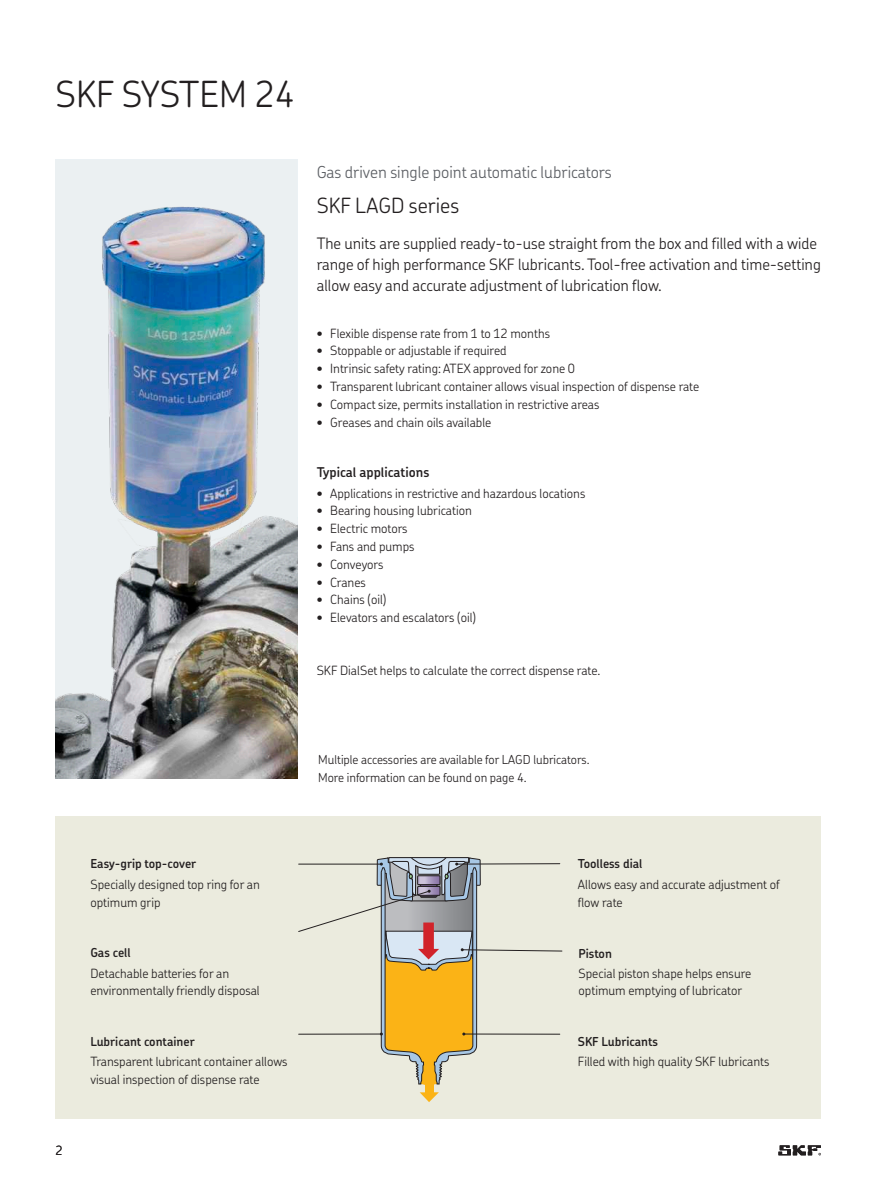
<style>
.page{position:relative;width:893px;height:1191px;background:#fff}
.page>*{position:absolute;margin:0;border:0;box-sizing:border-box;transform-origin:0 0}
.t1{font:300 36px "SKF Chevin OT";color:#231f20}
.t2{font:300 21px "SKF Chevin OT";color:#231f20}
.t3{font:300 16.5px "SKF Chevin OT";color:#5c5f64}
.t4{font:300 15.75px/21px "SKF Chevin OT";color:#231f20}
.t5{font:600 13.5px "SKF Chevin OT";color:#231f20}
.t6{font:300 12.75px/17.7px "SKF Chevin OT";color:#231f20}
.t7{font:300 12.3px/17.7px "SKF Chevin OT";color:#231f20}
.t8{font:600 12.3px "SKF Chevin OT";color:#231f20}
</style>
<div class="page">
<svg style="left:778px;top:1145px;width:43px;height:10px"></svg>
<img style="left:55px;top:160px;width:242px;height:619px">
<div style="left:55px;top:816px;width:765px;height:302px;background:#ebebde"></div>
<svg style="left:298px;top:857px;width:264px;height:262px"></svg>
<h1 class="t1" style="left:55px;top:77px;width:241px">SKF SYSTEM 24</h1>
<p class="t3" style="left:316px;top:164px;width:296px">Gas driven single point automatic lubricators</p>
<h2 class="t2" style="left:316px;top:196px;width:144px">SKF LAGD series</h2>
<p class="t4" style="left:316px;top:233px;width:505px">The units are supplied ready-to-use straight from the box and filled with a wide range of high performance SKF lubricants. Tool-free activation and time-setting allow easy and accurate adjustment of lubrication flow.</p>
<p class="t6" style="left:316px;top:325px;width:235px">• Flexible dispense rate from 1 to 12 months</p>
<p class="t6" style="left:316px;top:343px;width:191px">• Stoppable or adjustable if required</p>
<p class="t6" style="left:316px;top:360px;width:260px">• Intrinsic safety rating: ATEX approved for zone 0</p>
<p class="t6" style="left:316px;top:378px;width:384px">• Transparent lubricant container allows visual inspection of dispense rate</p>
<p class="t6" style="left:316px;top:396px;width:284px">• Compact size, permits installation in restrictive areas</p>
<p class="t6" style="left:316px;top:414px;width:176px">• Greases and chain oils available</p>
<p class="t5" style="left:316px;top:466px;width:114px">Typical applications</p>
<p class="t6" style="left:316px;top:485px;width:270px">• Applications in restrictive and hazardous locations</p>
<p class="t6" style="left:316px;top:503px;width:157px">• Bearing housing lubrication</p>
<p class="t6" style="left:316px;top:520px;width:92px">• Electric motors</p>
<p class="t6" style="left:316px;top:538px;width:99px">• Fans and pumps</p>
<p class="t6" style="left:316px;top:556px;width:68px">• Conveyors</p>
<p class="t6" style="left:316px;top:574px;width:51px">• Cranes</p>
<p class="t6" style="left:316px;top:591px;width:71px">• Chains (oil)</p>
<p class="t6" style="left:316px;top:609px;width:161px">• Elevators and escalators (oil)</p>
<p class="t6" style="left:316px;top:663px;width:285px">SKF DialSet helps to calculate the correct dispense rate.</p>
<p class="t6" style="left:55px;top:1142px;width:8px">؏</p>
<p class="t8" style="left:90px;top:858px;width:107px">Easy-grip top-cover</p>
<p class="t6" style="left:90px;top:876px;width:171px">Specially designed top ring for an optimum grip</p>
<p class="t8" style="left:90px;top:947px;width:42px">Gas cell</p>
<p class="t6" style="left:90px;top:965px;width:171px">Detachable batteries for an environmentally friendly disposal</p>
<p class="t8" style="left:90px;top:1036px;width:106px">Lubricant container</p>
<p class="t6" style="left:90px;top:1054px;width:199px">Transparent lubricant container allows visual inspection of dispense rate</p>
<p class="t7" style="left:318px;top:752px;width:273px">Multiple accessories are available for LAGD lubricators.<br>More information can be found on page 4.</p>
<p class="t8" style="left:577px;top:858px;width:66px">Toolless dial</p>
<p class="t6" style="left:577px;top:876px;width:203px">Allows easy and accurate adjustment of flow rate</p>
<p class="t8" style="left:578px;top:948px;width:35px">Piston</p>
<p class="t6" style="left:578px;top:965px;width:174px">Special piston shape helps ensure optimum emptying of lubricator</p>
<p class="t8" style="left:577px;top:1036px;width:82px">SKF Lubricants</p>
<p class="t6" style="left:577px;top:1054px;width:193px">Filled with high quality SKF lubricants</p>
</div>
